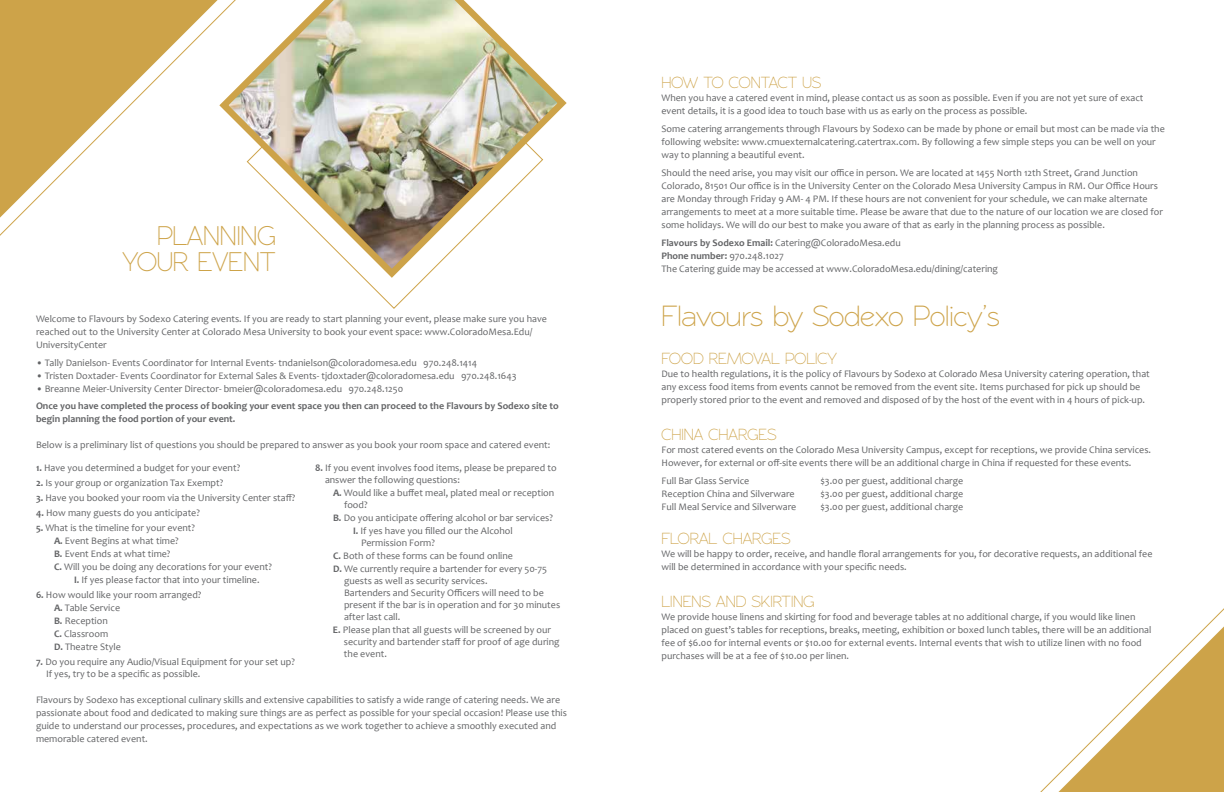
<style>
.page{position:relative;width:1224px;height:792px;background:#fff}
.page>*{position:absolute;margin:0;border:0;box-sizing:border-box;transform-origin:0 0}
.t1{font:30px "Rawengulk Sans";color:#cda349}
.t2{font:27.7px/25.9px "Rawengulk Sans";color:#cda349;text-align:right}
.t3{font:16.5px "Rawengulk Sans";color:#cda349}
.t4{font:10px/13px "Candara";color:#636466}
.t5{font:700 10px/13px "Candara";color:#636466}
.s1{font-weight:700}
</style>
<div class="page">
<svg style="left:1040px;top:608px;width:184px;height:184px"></svg>
<svg style="left:0;top:0;width:215px;height:236px"></svg>
<img style="left:215px;top:0;width:352px;height:282px">
<h2 class="t2" style="left:122px;top:223px;width:155px">PLANNING<br>YOUR EVENT</h2>
<p class="t4" style="left:36px;top:312px;width:512px">Welcome to Flavours by Sodexo Catering events. If you are ready to start planning your event, please make sure you have reached out to the University Center at Colorado Mesa University to book your event space: www.ColoradoMesa.Edu/<br>UniversityCenter</p>
<p class="t4" style="left:36px;top:356px;width:443px">• Tally Danielson- Events Coordinator for Internal Events- tndanielson@coloradomesa.edu 970.248.1414</p>
<p class="t4" style="left:36px;top:369px;width:482px">• Tristen Doxtader- Events Coordinator for External Sales &amp; Events- tjdoxtader@coloradomesa.edu 970.248.1643</p>
<p class="t4" style="left:36px;top:382px;width:369px">• Breanne Meier-University Center Director- bmeier@coloradomesa.edu 970.248.1250</p>
<p class="t5" style="left:36px;top:399px;width:524px">Once you have completed the process of booking your event space you then can proceed to the Flavours by Sodexo site to begin planning the food portion of your event.</p>
<p class="t4" style="left:36px;top:438px;width:516px">Below is a preliminary list of questions you should be prepared to answer as you book your room space and catered event:</p>
<p class="t4" style="left:36px;top:461px;width:206px"><span class="s1">1.</span> Have you determined a budget for your event?</p>
<p class="t4" style="left:36px;top:476px;width:189px"><span class="s1">2.</span> Is your group or organization Tax Exempt?</p>
<p class="t4" style="left:36px;top:491px;width:261px"><span class="s1">3.</span> Have you booked your room via the University Center staff?</p>
<p class="t4" style="left:36px;top:506px;width:165px"><span class="s1">4.</span> How many guests do you anticipate?</p>
<p class="t4" style="left:36px;top:521px;width:161px"><span class="s1">5.</span> What is the timeline for your event?</p>
<p class="t4" style="left:54px;top:534px;width:126px"><span class="s1">A.</span> Event Begins at what time?</p>
<p class="t4" style="left:54px;top:547px;width:118px"><span class="s1">B.</span> Event Ends at what time?</p>
<p class="t4" style="left:54px;top:560px;width:219px"><span class="s1">C.</span> Will you be doing any decorations for your event?</p>
<p class="t4" style="left:74px;top:573px;width:187px"><span class="s1">I.</span> If yes please factor that into your timeline.</p>
<p class="t4" style="left:54px;top:588px;width:149px;text-indent:-18px"><span class="s1">6.</span> How would like your room arranged?<br><span class="s1">A.</span> Table Service<br><span class="s1">B.</span> Reception<br><span class="s1">C.</span> Classroom<br><span class="s1">D.</span> Theatre Style</p>
<p class="t4" style="left:46px;top:656px;width:251px;line-height:12px;text-indent:-10px"><span class="s1">7.</span> Do you require any Audio/Visual Equipment for your set up?<br>If yes, try to be a specific as possible.</p>
<p class="t4" style="left:325px;top:462px;width:233px;line-height:12px;text-indent:-10px"><span class="s1">8.</span> If you event involves food items, please be prepared to answer the following questions:</p>
<p class="t4" style="left:344px;top:487px;width:212px;line-height:12px;text-indent:-11px"><span class="s1">A.</span> Would like a buffet meal, plated meal or reception food?</p>
<p class="t4" style="left:353px;top:511px;width:201px;text-indent:-20px"><span class="s1">B.</span> Do you anticipate offering alcohol or bar services?<br><span class="s1">I.</span> If yes have you filled our the Alcohol</p>
<p class="t4" style="left:333px;top:536px;width:216px;text-indent:28px">Permission Form?<br><span class="s1">C.</span> Both of these forms can be found online<br><span class="s1">D.</span> We currently require a bartender for every 50-75</p>
<p class="t4" style="left:344px;top:575px;width:218px;line-height:12px">guests as well as security services.<br>Bartenders and Security Officers will need to be present if the bar is in operation and for 30 minutes after last call.</p>
<p class="t4" style="left:344px;top:624px;width:217px;line-height:12px;text-indent:-11px"><span class="s1">E.</span> Please plan that all guests will be screened by our security and bartender staff for proof of age during the event.</p>
<p class="t4" style="left:36px;top:693px;width:532px">Flavours by Sodexo has exceptional culinary skills and extensive capabilities to satisfy a wide range of catering needs. We are passionate about food and dedicated to making sure things are as perfect as possible for your special occasion! Please use this guide to understand our processes, procedures, and expectations as we work together to achieve a smoothly executed and memorable catered event.</p>
<h3 class="t3" style="left:662px;top:73px;width:161px">HOW TO CONTACT US</h3>
<p class="t4" style="left:662px;top:91px;width:484px">When you have a catered event in mind, please contact us as soon as possible. Even if you are not yet sure of exact event details, it is a good idea to touch base with us as early on the process as possible.</p>
<p class="t4" style="left:662px;top:122px;width:505px">Some catering arrangements through Flavours by Sodexo can be made by phone or email but most can be made via the following website: www.cmuexternalcatering.catertrax.com. By following a few simple steps you can be well on your way to planning a beautiful event.</p>
<p class="t4" style="left:662px;top:166px;width:503px">Should the need arise, you may visit our office in person. We are located at 1455 North 12th Street, Grand Junction Colorado, 81501 Our office is in the University Center on the Colorado Mesa University Campus in RM. Our Office Hours are Monday through Friday 9 AM- 4 PM. If these hours are not convenient for your schedule, we can make alternate arrangements to meet at a more suitable time. Please be aware that due to the nature of our location we are closed for some holidays. We will do our best to make you aware of that as early in the planning process as possible.</p>
<p class="t4" style="left:662px;top:236px;width:338px"><span class="s1">Flavours by Sodexo Email:</span> Catering@ColoradoMesa.edu<br><span class="s1">Phone number:</span> 970.248.1027<br>The Catering guide may be accessed at www.ColoradoMesa.edu/dining/catering</p>
<h1 class="t1" style="left:662px;top:299px;width:340px">Flavours by Sodexo Policy’s</h1>
<h3 class="t3" style="left:662px;top:349px;width:177px">FOOD REMOVAL POLICY</h3>
<p class="t4" style="left:661px;top:367px;width:490px">Due to health regulations, it is the policy of Flavours by Sodexo at Colorado Mesa University catering operation, that any excess food items from events cannot be removed from the event site. Items purchased for pick up should be properly stored prior to the event and removed and disposed of by the host of the event with in 4 hours of pick-up.</p>
<h3 class="t3" style="left:662px;top:426px;width:117px">CHINA CHARGES</h3>
<p class="t4" style="left:661px;top:443px;width:491px">For most catered events on the Colorado Mesa University Campus, except for receptions, we provide China services.<br>However, for external or off-site events there will be an additional charge in China if requested for these events.</p>
<p class="t4" style="left:661px;top:474px;width:89px">Full Bar Glass Service</p>
<p class="t4" style="left:820px;top:474px;width:144px">$3.00 per guest, additional charge</p>
<p class="t4" style="left:661px;top:487px;width:135px">Reception China and Silverware</p>
<p class="t4" style="left:820px;top:487px;width:144px">$3.00 per guest, additional charge</p>
<p class="t4" style="left:661px;top:500px;width:136px">Full Meal Service and Silverware</p>
<p class="t4" style="left:820px;top:500px;width:144px">$3.00 per guest, additional charge</p>
<h3 class="t3" style="left:662px;top:529px;width:131px">FLORAL CHARGES</h3>
<p class="t4" style="left:662px;top:547px;width:493px">We will be happy to order, receive, and handle floral arrangements for you, for decorative requests, an additional fee will be determined in accordance with your specific needs.</p>
<h3 class="t3" style="left:662px;top:593px;width:154px">LINENS AND SKIRTING</h3>
<p class="t4" style="left:661px;top:610px;width:491px">We provide house linens and skirting for food and beverage tables at no additional charge, if you would like linen placed on guest’s tables for receptions, breaks, meeting, exhibition or boxed lunch tables, there will be an additional fee of $6.00 for internal events or $10.00 for external events. Internal events that wish to utilize linen with no food purchases will be at a fee of $10.00 per linen.</p>
</div>
